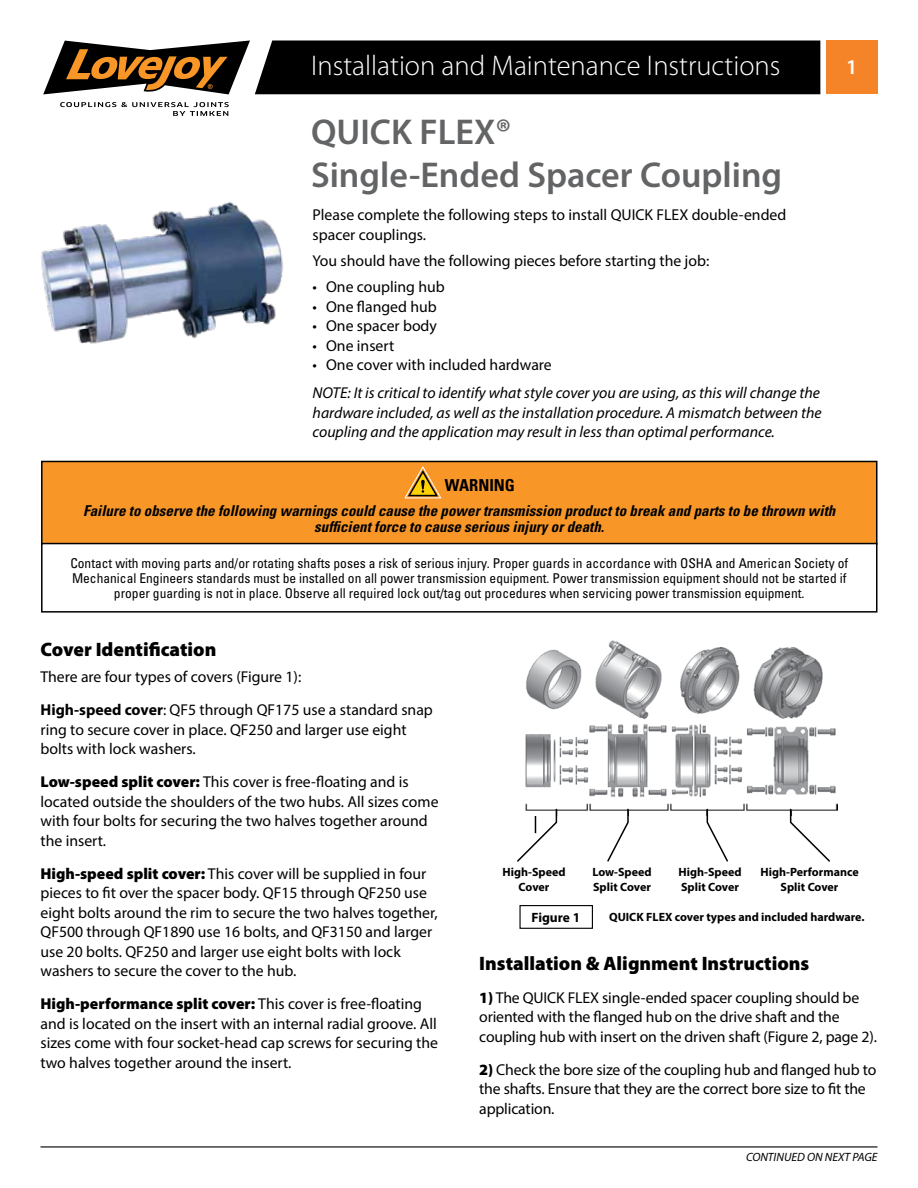
<style>
.page{position:relative;width:918px;height:1188px;background:#fff}
.page>*{position:absolute;margin:0;border:0;box-sizing:border-box;transform-origin:0 0}
.t1{font:600 36px/43.2px "Myriad Pro";color:#636466}
.t2{font:300 28.5px "Myriad Pro";color:#fff}
.t3{font:600 21px "Myriad Pro";color:#fff}
.t4{font:900 19.5px "Myriad Pro";color:#000}
.t5{font:700 condensed 16.5px "Univers LT Std";color:#000}
.t6{font:15.75px/19.5px "Myriad Pro";color:#000}
.t7{font:italic 15.75px/19.5px "Myriad Pro";color:#000;text-align:justify}
.t8{font:italic 700 condensed 15px/16.5px "Univers LT Std";color:#000;text-align:center}
.t9{font:condensed 13.5px/15px "Univers LT Std";color:#000;text-align:center}
.t10{font:700 13.5px "Myriad Pro";color:#000}
.t11{font:700 12px/14.4px "Myriad Pro";color:#000;text-align:center}
.t12{font:italic 12px "Myriad Pro";color:#000}
.s1{font-weight:700}
.s2{font-weight:900}
</style>
<div class="page">
<div style="left:826px;top:40px;width:52px;height:54px;background:#f58429"></div>
<hr style="left:40px;top:1146px;width:838px;height:2px;background:#000">
<img style="left:41px;top:201px;width:242px;height:143px">
<div style="left:519px;top:905px;width:74px;height:24px;border:1px solid #000"></div>
<img style="left:525px;top:640px;width:313px;height:171px">
<svg style="left:517px;top:807px;width:41px;height:55px"></svg>
<svg style="left:789px;top:807px;width:43px;height:55px"></svg>
<svg style="left:706px;top:807px;width:24px;height:55px"></svg>
<svg style="left:606px;top:807px;width:23px;height:55px"></svg>
<svg style="left:43px;top:40px;width:777px;height:54px;background:#25201a"></svg>
<svg style="left:60px;top:102px;width:169px;height:14px"></svg>
<div style="left:42px;top:461px;width:835px;height:83px;background:#f89728"></div>
<svg style="left:405px;top:467px;width:36px;height:31px"></svg>
<div style="left:41px;top:461px;width:837px;height:84px;border:2px solid #000"></div>
<div style="left:41px;top:543px;width:837px;height:70px;border:2px solid #000"></div>
<h2 class="t2" style="left:311px;top:48px;width:471px">Installation and Maintenance Instructions</h2>
<h3 class="t3" style="left:846px;top:54px;width:13px">1</h3>
<h1 class="t1" style="left:311px;top:109px;width:473px">QUICK FLEX®<br>Single-Ended Spacer Coupling</h1>
<p class="t6" style="left:313px;top:205px;width:475px">Please complete the following steps to install QUICK FLEX double-ended spacer couplings.</p>
<p class="t6" style="left:313px;top:251px;width:398px">You should have the following pieces before starting the job:</p>
<p class="t6" style="left:313px;top:277px;width:134px">• One coupling hub</p>
<p class="t6" style="left:313px;top:296px;width:126px">• One flanged hub</p>
<p class="t6" style="left:313px;top:316px;width:126px">• One spacer body</p>
<p class="t6" style="left:313px;top:335px;width:83px">• One insert</p>
<p class="t6" style="left:313px;top:355px;width:241px">• One cover with included hardware</p>
<p class="t7" style="left:313px;top:383px;width:511px">NOTE: It is critical to identify what style cover you are using, as this will change the hardware included, as well as the installation procedure. A mismatch between the coupling and the application may result in less than optimal performance.</p>
<p class="t5" style="left:445px;top:475px;width:72px">WARNING</p>
<p class="t8" style="left:83px;top:502px;width:754px">Failure to observe the following warnings could cause the power transmission product to break and parts to be thrown with sufficient force to cause serious injury or death.</p>
<p class="t9" style="left:70px;top:555px;width:779px">Contact with moving parts and/or rotating shafts poses a risk of serious injury. Proper guards in accordance with OSHA and American Society of<br>Mechanical Engineers standards must be installed on all power transmission equipment. Power transmission equipment should not be started if proper guarding is not in place. Observe all required lock out/tag out procedures when servicing power transmission equipment.</p>
<p class="t4" style="left:40px;top:636px;width:177px">Cover Identification</p>
<p class="t6" style="left:40px;top:660px;width:394px;line-height:33px">There are four types of covers (Figure 1):<br><span class="s1">High-speed cover</span>: QF5 through QF175 use a standard snap</p>
<p class="t6" style="left:40px;top:719px;width:368px">ring to secure cover in place. QF250 and larger use eight bolts with lock washers.</p>
<p class="t6" style="left:40px;top:772px;width:400px"><span class="s2">Low-speed split cover:</span> This cover is free-floating and is located outside the shoulders of the two hubs. All sizes come with four bolts for securing the two halves together around the insert.</p>
<p class="t6" style="left:40px;top:863px;width:399px"><span class="s2">High-speed split cover:</span> This cover will be supplied in four pieces to fit over the spacer body. QF15 through QF250 use eight bolts around the rim to secure the two halves together, QF500 through QF1890 use 16 bolts, and QF3150 and larger use 20 bolts. QF250 and larger use eight bolts with lock washers to secure the cover to the hub.</p>
<p class="t6" style="left:40px;top:994px;width:399px"><span class="s2">High-performance split cover:</span> This cover is free-floating and is located on the insert with an internal radial groove. All sizes come with four socket-head cap screws for securing the two halves together around the insert.</p>
<p class="t11" style="left:503px;top:865px;width:65px">High-Speed<br>Cover</p>
<p class="t11" style="left:592px;top:865px;width:61px;text-align:left">Low-Speed<br>Split Cover</p>
<p class="t11" style="left:679px;top:865px;width:65px;text-align:left">High-Speed<br>Split Cover</p>
<p class="t11" style="left:761px;top:865px;width:100px">High-Performance<br>Split Cover</p>
<p class="t10" style="left:532px;top:909px;width:50px">Figure 1</p>
<p class="t11" style="left:609px;top:909px;width:257px">QUICK FLEX cover types and included hardware.</p>
<p class="t4" style="left:479px;top:950px;width:332px">Installation &amp; Alignment Instructions</p>
<p class="t6" style="left:479px;top:988px;width:399px"><span class="s2">1)</span> The QUICK FLEX single-ended spacer coupling should be oriented with the flanged hub on the drive shaft and the coupling hub with insert on the driven shaft (Figure 2, page 2).</p>
<p class="t6" style="left:479px;top:1060px;width:399px"><span class="s2">2)</span> Check the bore size of the coupling hub and flanged hub to the shafts. Ensure that they are the correct bore size to fit the application.</p>
<p class="t12" style="left:746px;top:1150px;width:133px">CONTINUED ON NEXT PAGE</p>
</div>
